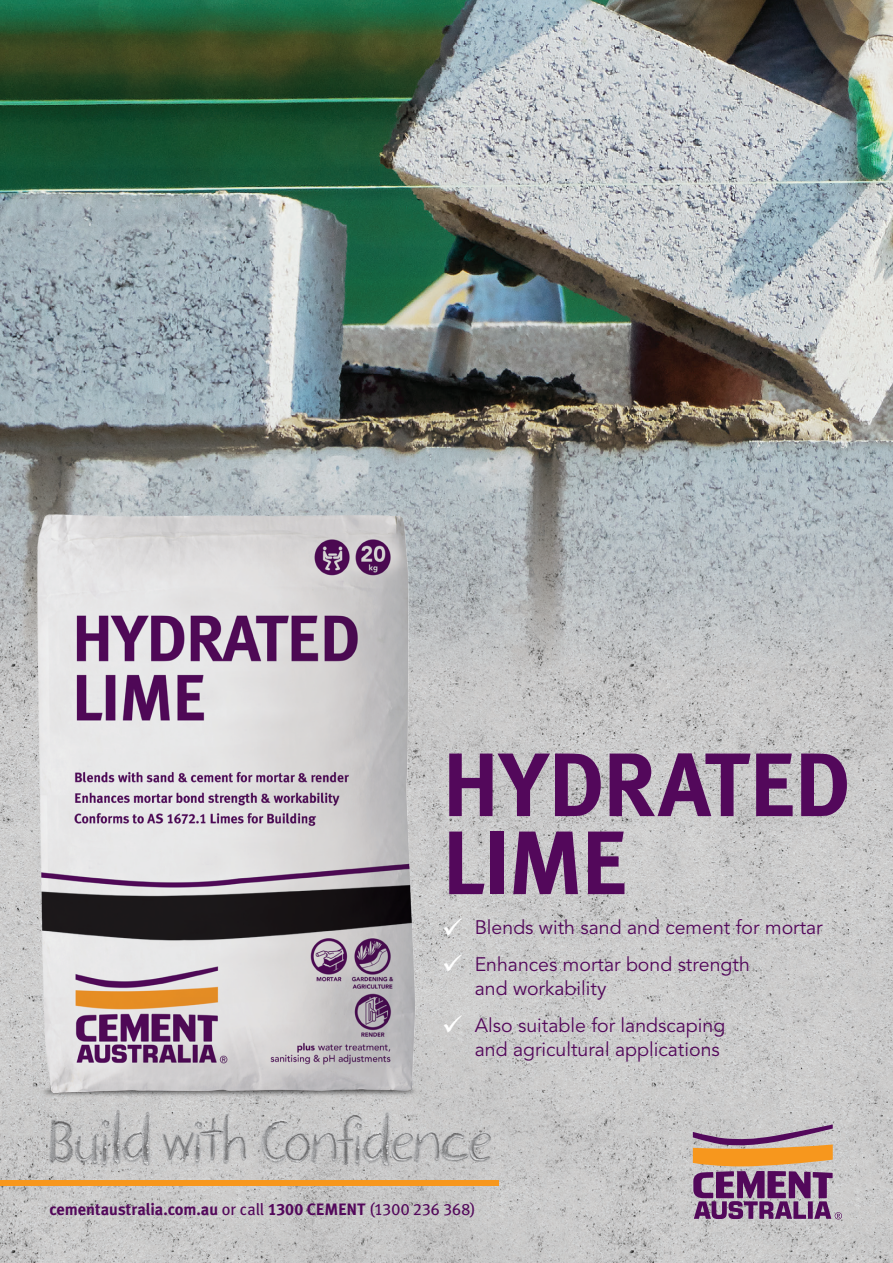
<style>
.page{position:relative;width:893px;height:1263px;background:#fff}
.page>*{position:absolute;margin:0;border:0;box-sizing:border-box;transform-origin:0 0}
.t1{font:700 90px "Meta Plus";letter-spacing:-.03em;color:#53085b}
.t2{font:19.5px/24px "Avenir";color:#53085b}
.t3{font:700 16.5px "Meta Plus";letter-spacing:-.005em;color:#53085b}
.s1{color:#fff}
.s2{font-weight:400}
.s3{font-family:"Meta Plus Bold Caps";font-weight:400}
.s4{font-family:"Meta Plus Book Caps";font-weight:400}
</style>
<div class="page">
<img style="left:0;top:0;width:893px;height:346px">
<img style="left:0;top:346px;width:893px;height:917px">
<img style="left:24px;top:489px;width:418px;height:622px">
<div style="left:0;top:1180px;width:499px;height:5px;background:#f7971d"></div>
<img style="left:38px;top:1105px;width:460px;height:69px">
<svg style="left:693px;top:1124px;width:149px;height:95px;background:#aa8288"></svg>
<div style="left:808px;top:1201px;width:5px;height:18px;background:#53085b"></div>
<p class="t1" style="left:442px;top:733px;width:411px">HYDRATED</p>
<p class="t1" style="left:442px;top:811px;width:189px">LIME</p>
<p class="t2" style="left:442px;top:916px;width:383px"><span class="s1">✓</span> Blends with sand and cement for mortar</p>
<p class="t2" style="left:475px;top:952px;width:277px;text-indent:-33px"><span class="s1">✓</span> Enhances mortar bond strength and workability</p>
<p class="t2" style="left:442px;top:1013px;width:285px;text-align:right"><span class="s1">✓</span> Also suitable for landscaping and agricultural applications</p>
<p class="t3" style="left:50px;top:1199px;width:427px">cementaustralia.com.au <span class="s2">or call</span> <span class="s3">1300</span> CEMENT <span class="s4">(1300 236 368)</span></p>
</div>
